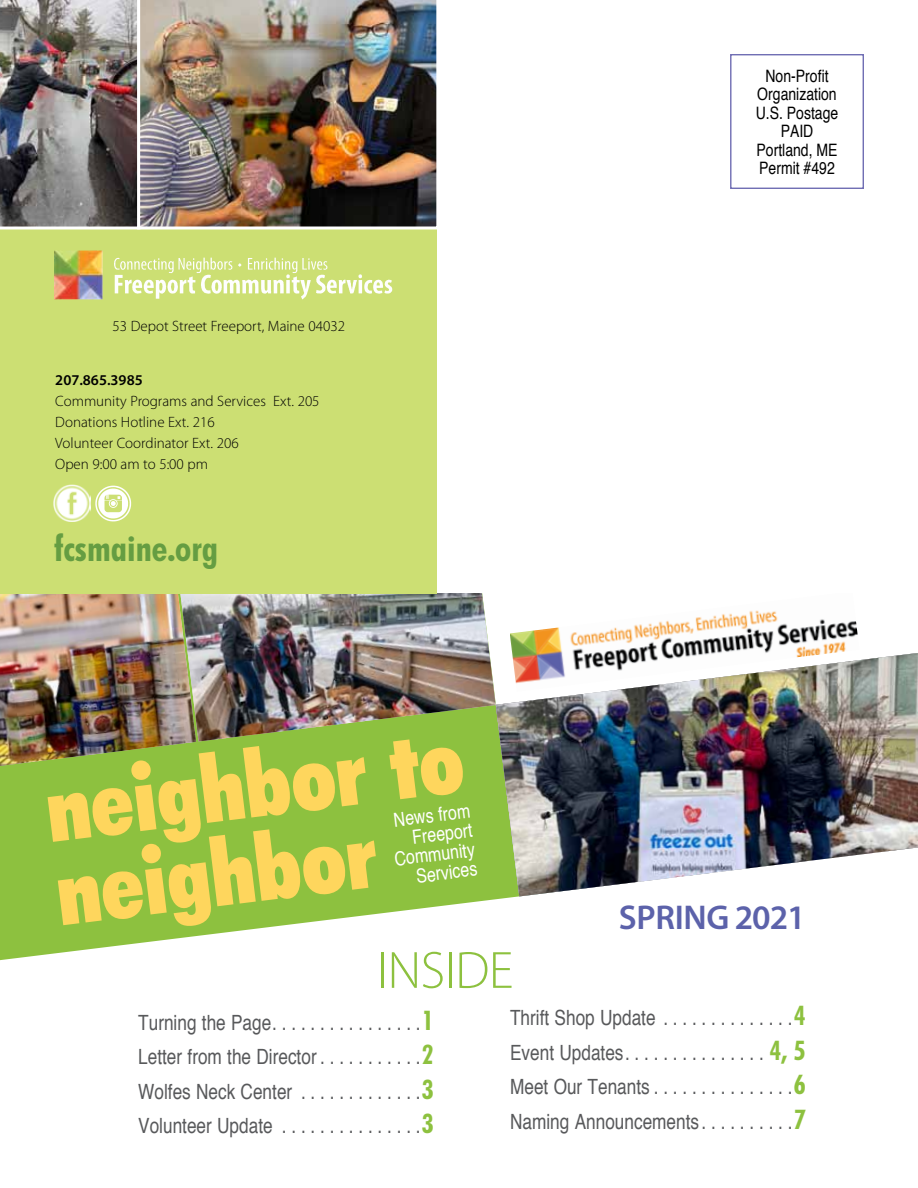
<style>
.page{position:relative;width:918px;height:1188px;background:#fff}
.page>*{position:absolute;margin:0;border:0;box-sizing:border-box;transform-origin:0 0}
.t1{font:900 condensed 90px/84px "Futura BT";color:#fed65d}
.t2{font:300 52.8px "Myriad Pro";color:#8dc13f}
.t3{font:700 condensed 36.15px "Futura BT";color:#659d42}
.t4{font:600 34.5px "Myriad Pro";letter-spacing:-.01em;color:#5c62aa}
.t5{font:condensed 21px/34.5px "Helvetica";color:#58595b;text-align:justify}
.t6{font:condensed 19.5px/19.5px "Helvetica";color:#fff;text-align:right}
.t7{font:condensed 17.1px/18.5px "Helvetica";color:#000;text-align:center}
.t8{font:300 15px/21px "Myriad Pro";color:#000}
.t9{font:600 15px "Myriad Pro";color:#000}
.s1{font-family:"Futura BT";font-weight:700;font-size:27px;color:#8dc13f}
</style>
<div class="page">
<svg style="left:0;top:742px;width:519px;height:218px;fill:#8dc13f"></svg>
<img style="left:196px;top:593px;width:300px;height:149px">
<img style="left:0;top:594px;width:196px;height:172px">
<img style="left:496px;top:653px;width:422px;height:243px">
<img style="left:510px;top:610px;width:349px;height:82px">
<div style="left:0;top:227px;width:436px;height:367px;background:#ccdf73"></div>
<img style="left:0;top:0;width:137px;height:230px">
<img style="left:137px;top:0;width:300px;height:230px">
<img style="left:54px;top:251px;width:254px;height:48px">
<div style="left:730px;top:54px;width:134px;height:135px;border:1px solid #716fb4"></div>
<img style="left:54px;top:484px;width:37px;height:37px">
<img style="left:95px;top:486px;width:17px;height:33px">
<p class="t8" style="left:113px;top:316px;width:234px">53 Depot Street Freeport, Maine 04032</p>
<p class="t9" style="left:55px;top:371px;width:89px">207.865.3985</p>
<p class="t8" style="left:55px;top:391px;width:266px">Community Programs and Services Ext. 205<br>Donations Hotline Ext. 216<br>Volunteer Coordinator Ext. 206<br>Open 9:00 am to 5:00 pm</p>
<h3 class="t3" style="left:54px;top:526px;width:166px">fcsmaine.org</h3>
<h1 class="t1" style="left:41px;top:768px;width:421px;rotate:-7deg">neighbor to neighbor</h1>
<p class="t6" style="left:389px;top:810px;width:82px;rotate:-7deg">News from<br>Freeport<br>Community<br>Services</p>
<h2 class="t2" style="left:377px;top:941px;width:132px">Inside</h2>
<p class="t7" style="left:756px;top:66px;width:84px">Non-Profit<br>Organization<br>U.S. Postage<br>PAID<br>Portland, ME<br>Permit #492</p>
<h3 class="t4" style="left:619px;top:895px;width:188px">Spring 2021</h3>
<p class="t5" style="left:138px;top:1005px;width:297px">Turning the Page . . . . . . . . . . . . . . . <span class="s1">1<br></span>Letter from the Director . . . . . . . . . . <span class="s1">2<br></span>Wolfes Neck Center . . . . . . . . . . . . <span class="s1">3<br></span>Volunteer Update . . . . . . . . . . . . . . <span class="s1">3</span></p>
<p class="t5" style="left:510px;top:1000px;width:297px">Thrift Shop Update . . . . . . . . . . . . . <span class="s1">4<br></span>Event Updates . . . . . . . . . . . . . . . <span class="s1">4, 5<br></span>Meet Our Tenants . . . . . . . . . . . . . . <span class="s1">6<br></span>Naming Announcements . . . . . . . . . <span class="s1">7</span></p>
</div>
